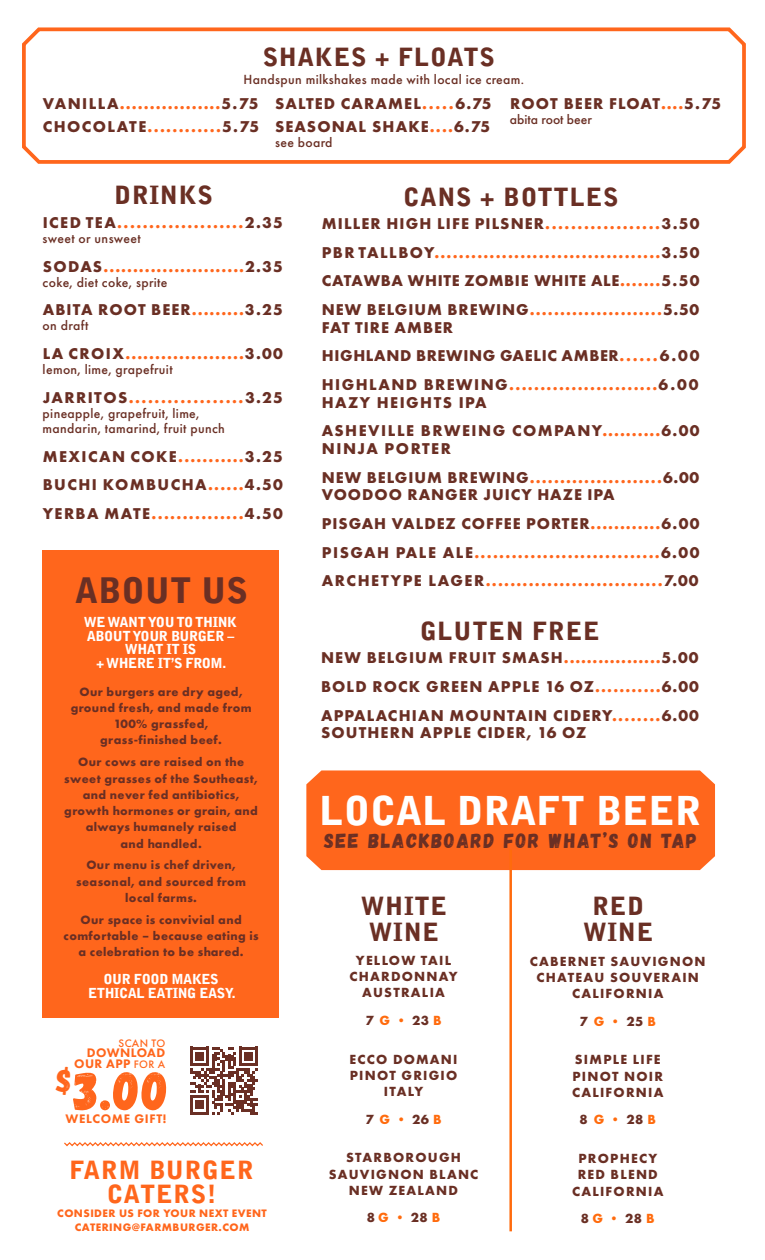
<style>
.page{position:relative;width:765px;height:1260px;background:#fff}
.page>*{position:absolute;margin:0;border:0;box-sizing:border-box;transform-origin:0 0}
.empty_desc{font:55.12px "Gagalin";color:#ff661c}
.t1{font:900 39.62px "Bell Gothic Std";color:#fff}
.big_head{font:900 35px "Bell Gothic Std";color:#6a2f24}
.bell_head_back{font:900 25px "Bell Gothic Std";letter-spacing:.03em;color:#6a2f24}
.bell_head{font:900 25px/23.8px "Bell Gothic Std";letter-spacing:.03em;color:#ff661c;text-align:center}
.background_head_orig{font:20.75px "Gagalin";letter-spacing:.08em;color:#6a2f24}
.beer{font:700 16.25px/17.5px "Futura PT";letter-spacing:.06em;color:#6a2f24}
.beer-2{font:700 16.25px "Futura PT";letter-spacing:.095em;color:#ff661c}
.background_head_orig-2{font:700 16.25px "Futura PT";letter-spacing:.09em;color:#ff661c}
.background_head_orig-3{font:700 16.25px "Futura PT";letter-spacing:.07em;color:#6a2f24}
.background_head_orig-4{font:700 16.25px "Futura PT";letter-spacing:.09em;color:#6a2f24}
.beer-3{font:700 16.25px "Futura PT";letter-spacing:.04em;color:#6a2f24}
.empty_head{font:700 16.25px "Futura PT";letter-spacing:.09em;color:#ff661c}
.beer-4{font:700 16.25px/17.5px "Futura PT";letter-spacing:.09em;color:#6a2f24}
.beer-5{font:700 16.25px/17.5px "Futura PT";letter-spacing:.095em;color:#6a2f24}
.wine{font:700 13.75px/16.2px "Futura PT";letter-spacing:.09em;color:#6a2f24;text-align:center}
.empty_desc-2{font:500 13.75px "Futura PT";letter-spacing:.025em;color:#6a2f24}
.empty_head-2{font:900 13.75px/13.8px "Bell Gothic Std";letter-spacing:-.03em;color:#fff;text-align:center}
.empty_desc-3{font:500 13.75px "Futura PT";color:#6a2f24}
.background_head_orig-5{font:500 13.75px "Futura PT";letter-spacing:.025em;color:#6a2f24}
.empty_desc-4{font:800 12.88px "Futura PT";letter-spacing:.035em;color:#ff661c}
.salad_descrip{font:700 12.5px/16.2px "Futura PT";letter-spacing:.03em;color:#6a2f24;text-align:center}
.salad_descrip-2{font:700 11.25px/13.8px "Futura PT";letter-spacing:.04em;color:#ff661c;text-align:center}
.empty_desc-5{font:500 11.25px "Futura PT";letter-spacing:.03em;color:#ff661c}
.s1{color:#6a2f24}
.s2{color:#ff661c}
.s3{font-weight:500;font-size:11.25px}
.s4{color:#ff6b0d}
</style>
<div class="page">
<div style="left:306px;top:770px;width:409px;height:100px;background:#ff661c"></div>
<div style="left:42px;top:550px;width:237px;height:468px;background:#ff661c"></div>
<svg style="left:64px;top:1142px;width:199px;height:5px"></svg>
<svg style="left:190px;top:1047px;width:68px;height:67px"></svg>
<hr style="left:509px;top:849px;width:3px;height:382px;background:#ff6b0d">
<svg style="left:22px;top:27px;width:724px;height:137px"></svg>
<p class="bell_head_back" style="left:263px;top:43px;width:234px">SHAKES + FLOATS</p>
<p class="empty_desc-2" style="left:244px;top:71px;width:282px">Handspun milkshakes made with local ice cream.</p>
<p class="empty_head" style="left:43px;top:93px;width:217px"><span class="s1">VANILLA</span>.................<span class="s1">5.75</span></p>
<p class="background_head_orig-4" style="left:43px;top:116px;width:218px">CHOCOLATE<span class="s2">............</span>5.75</p>
<p class="bell_head_back" style="left:115px;top:181px;width:100px">DRINKS</p>
<p class="background_head_orig-3" style="left:275px;top:93px;width:218px">SALTED CARAMEL<span class="s2">.....</span>6.75</p>
<p class="background_head_orig-3" style="left:275px;top:116px;width:217px">SEASONAL SHAKE<span class="s2">....</span>6.75</p>
<p class="background_head_orig-5" style="left:275px;top:134px;width:59px">see board</p>
<p class="background_head_orig-3" style="left:510px;top:93px;width:213px">ROOT BEER FLOAT<span class="s2">....</span>5.75</p>
<p class="empty_desc-3" style="left:510px;top:111px;width:83px">abita root beer</p>
<p class="bell_head_back" style="left:403px;top:182px;width:217px">CANS + BOTTLES</p>
<p class="empty_head" style="left:43px;top:212px;width:242px"><span class="s1">ICED TEA</span>....................<span class="s1">2.35</span></p>
<p class="empty_desc-2" style="left:43px;top:230px;width:100px">sweet or unsweet</p>
<p class="background_head_orig-2" style="left:43px;top:256px;width:242px"><span class="s1">SODAS</span>........................<span class="s1">2.35</span></p>
<p class="empty_desc-2" style="left:43px;top:274px;width:126px">coke, diet coke, sprite</p>
<p class="background_head_orig-3" style="left:43px;top:299px;width:242px">ABITA ROOT BEER<span class="s2">.........</span>3.25</p>
<p class="empty_desc-2" style="left:43px;top:317px;width:47px">on draft</p>
<p class="background_head_orig-2" style="left:43px;top:343px;width:242px"><span class="s1">LA CROIX</span>....................<span class="s1">3.00</span></p>
<p class="empty_desc-2" style="left:43px;top:361px;width:132px">lemon, lime, grapefruit</p>
<p class="background_head_orig-2" style="left:43px;top:387px;width:242px"><span class="s1">JARRITOS</span>..................<span class="s1">3.25</span></p>
<p class="empty_desc-2" style="left:43px;top:405px;width:158px">pineapple, grapefruit, lime,</p>
<p class="empty_desc-2" style="left:43px;top:420px;width:184px">mandarin, tamarind, fruit punch</p>
<p class="background_head_orig-4" style="left:43px;top:446px;width:242px">MEXICAN COKE<span class="s2">...........</span>3.25</p>
<p class="background_head_orig-4" style="left:43px;top:474px;width:242px">BUCHI KOMBUCHA<span class="s2">......</span>4.50</p>
<p class="background_head_orig-2" style="left:43px;top:503px;width:242px"><span class="s1">YERBA MATE</span>...............<span class="s1">4.50</span></p>
<p class="big_head" style="left:75px;top:570px;width:174px">ABOUT US</p>
<p class="empty_head-2" style="left:84px;top:615px;width:155px">WE WANT YOU TO THINK<br>ABOUT YOUR BURGER –<br>WHAT IT IS<br>+ WHERE IT’S FROM.</p>
<p class="salad_descrip" style="left:71px;top:683px;width:182px">Our burgers are dry aged, ground fresh, and made from<br>100% grassfed, grass-finished beef.</p>
<p class="salad_descrip" style="left:64px;top:754px;width:195px">Our cows are raised on the sweet grasses of the Southeast, and never fed antibiotics, growth hormones or grain, and always humanely raised<br>and handled.</p>
<p class="salad_descrip" style="left:76px;top:857px;width:171px">Our menu is chef driven, seasonal, and sourced from local farms.</p>
<p class="salad_descrip" style="left:64px;top:911px;width:197px">Our space is convivial and comfortable – because eating is a celebration to be shared.</p>
<p class="empty_head-2" style="left:88px;top:973px;width:149px">OUR FOOD MAKES<br>ETHICAL EATING EASY.</p>
<p class="empty_desc-5" style="left:118px;top:1036px;width:48px">SCAN TO</p>
<p class="empty_desc-4" style="left:87px;top:1045px;width:80px">DOWNLOAD</p>
<p class="empty_desc-4" style="left:74px;top:1056px;width:93px">OUR APP <span class="s3">FOR A</span></p>
<p class="empty_desc" style="left:57px;top:1057px;width:114px"><sup>$</sup>3.00</p>
<p class="empty_desc-4" style="left:66px;top:1111px;width:102px">WELCOME GIFT!</p>
<p class="bell_head" style="left:70px;top:1158px;width:186px">FARM BURGER<br>CATERS!</p>
<p class="salad_descrip-2" style="left:57px;top:1206px;width:211px">CONSIDER US FOR YOUR NEXT EVENT<br>CATERING@FARMBURGER.COM</p>
<p class="beer" style="left:322px;top:214px;width:379px">MILLER HIGH LIFE PILSNER<span class="s2">..................</span>3.50</p>
<p class="beer-2" style="left:322px;top:242px;width:379px"><span class="s1">PBR TALLBOY</span>.....................................<span class="s1">3.50</span></p>
<p class="beer-3" style="left:322px;top:270px;width:379px">CATAWBA WHITE ZOMBIE WHITE ALE<span class="s2">.......</span>5.50</p>
<p class="beer" style="left:322px;top:300px;width:379px">NEW BELGIUM BREWING<span class="s2">......................</span>5.50<br>FAT TIRE AMBER</p>
<p class="beer-3" style="left:322px;top:345px;width:379px">HIGHLAND BREWING GAELIC AMBER<span class="s2">......</span>6.00</p>
<p class="beer-4" style="left:322px;top:375px;width:378px">HIGHLAND BREWING<span class="s2">........................</span>6.00<br>HAZY HEIGHTS IPA</p>
<p class="beer-5" style="left:322px;top:422px;width:379px">ASHEVILLE BRWEING COMPANY<span class="s2">..........</span>6.00<br>NINJA PORTER</p>
<p class="beer" style="left:322px;top:468px;width:379px">NEW BELGIUM BREWING<span class="s2">......................</span>6.00<br>VOODOO RANGER JUICY HAZE IPA</p>
<p class="beer" style="left:322px;top:514px;width:379px">PISGAH VALDEZ COFFEE PORTER<span class="s2">............</span>6.00</p>
<p class="beer-2" style="left:322px;top:542px;width:379px"><span class="s1">PISGAH PALE ALE</span>..............................<span class="s1">6.00</span></p>
<p class="beer-2" style="left:322px;top:570px;width:378px"><span class="s1">ARCHETYPE LAGER</span>.............................<span class="s1">7.00</span></p>
<p class="bell_head_back" style="left:420px;top:617px;width:181px">GLUTEN FREE</p>
<p class="beer" style="left:321px;top:649px;width:379px">NEW BELGIUM FRUIT SMASH<span class="s2">.................</span>5.00</p>
<p class="beer" style="left:321px;top:678px;width:379px">BOLD ROCK GREEN APPLE 16 OZ<span class="s2">...........</span>6.00</p>
<p class="beer" style="left:321px;top:706px;width:379px">APPALACHIAN MOUNTAIN CIDERY<span class="s2">........</span>6.00<br>SOUTHERN APPLE CIDER, 16 OZ</p>
<p class="t1" style="left:320px;top:788px;width:383px">LOCAL DRAFT BEER</p>
<p class="background_head_orig" style="left:324px;top:828px;width:375px">SEE BLACKBOARD FOR WHAT’S ON TAP</p>
<p class="bell_head_back" style="left:361px;top:891px;width:88px">WHITE</p>
<p class="bell_head_back" style="left:369px;top:917px;width:72px">WINE</p>
<p class="wine" style="left:349px;top:952px;width:110px">YELLOW TAIL<br>CHARDONNAY<br>AUSTRALIA</p>
<p class="wine" style="left:365px;top:1012px;width:78px">7 <span class="s4">G •</span> 23 <span class="s4">B</span></p>
<p class="wine" style="left:350px;top:1051px;width:109px">ECCO DOMANI<br>PINOT GRIGIO<br>ITALY</p>
<p class="wine" style="left:365px;top:1111px;width:78px">7 <span class="s4">G •</span> 26 <span class="s4">B</span></p>
<p class="wine" style="left:329px;top:1149px;width:151px">STARBOROUGH<br>SAUVIGNON BLANC<br>NEW ZEALAND</p>
<p class="wine" style="left:367px;top:1209px;width:75px">8 <span class="s4">G •</span> 28 <span class="s4">B</span></p>
<p class="bell_head_back" style="left:593px;top:891px;width:53px">RED</p>
<p class="bell_head_back" style="left:583px;top:917px;width:72px">WINE</p>
<p class="wine" style="left:530px;top:952px;width:177px">CABERNET SAUVIGNON<br>CHATEAU SOUVERAIN<br>CALIFORNIA</p>
<p class="wine" style="left:580px;top:1012px;width:78px">7 <span class="s4">G •</span> 25 <span class="s4">B</span></p>
<p class="wine" style="left:572px;top:1051px;width:93px;text-align:left">SIMPLE LIFE<br>PINOT NOIR<br>CALIFORNIA</p>
<p class="wine" style="left:580px;top:1111px;width:78px">8 <span class="s4">G •</span> 28 <span class="s4">B</span></p>
<p class="wine" style="left:572px;top:1150px;width:93px">PROPHECY<br>RED BLEND<br>CALIFORNIA</p>
<p class="wine" style="left:581px;top:1210px;width:75px">8 <span class="s4">G •</span> 28 <span class="s4">B</span></p>
</div>
